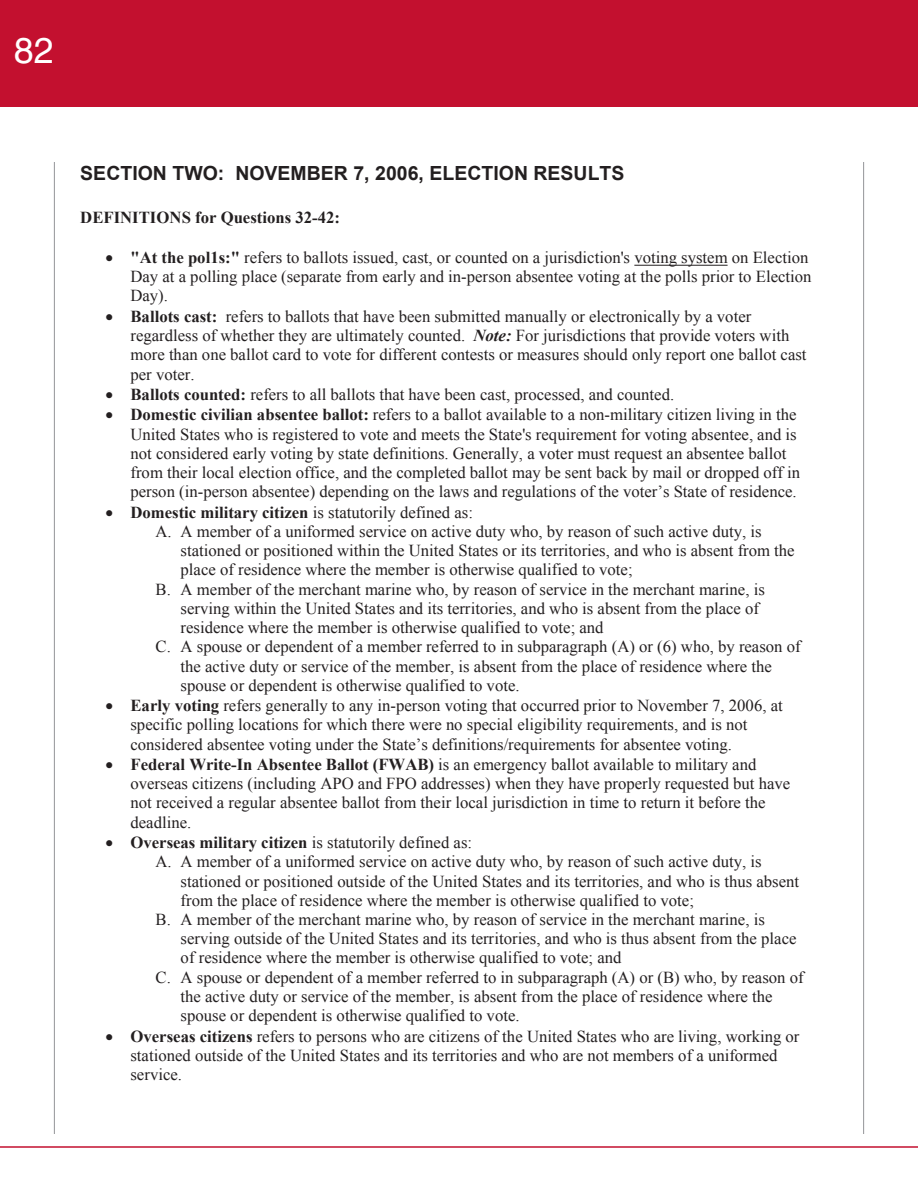
<style>
.page{position:relative;width:918px;height:1188px;background:#fff}
.page>*{position:absolute;margin:0;border:0;box-sizing:border-box;transform-origin:0 0}
.t1{font:36px "Helvetica";color:#fff}
.t2{font:700 19.5px "Arial";color:#231f20}
.t3{font:16.65px "Times New Roman";color:#231f20}
.t4{font:700 16.65px "Times New Roman";color:#231f20}
.s1{font-weight:700}
.s2{font-weight:700;font-style:italic}
.s3{font-weight:400}
</style>
<div class="page">
<div style="left:0;top:0;width:918px;height:107px;background:#c3102f"></div>
<hr style="left:54px;top:162px;width:1px;height:972px;background:#939598">
<hr style="left:863px;top:162px;width:1px;height:972px;background:#939598">
<hr style="left:0;top:1146px;width:918px;height:2px;background:#c3102f">
<hr style="left:634px;top:265px;width:94px;height:1px;background:#231f20">
<h1 class="t1" style="left:14px;top:30px;width:42px">82</h1>
<p class="t2" style="left:80px;top:161px;width:546px">SECTION TWO: NOVEMBER 7, 2006, ELECTION RESULTS</p>
<p class="t4" style="left:80px;top:206px;width:261px">DEFINITIONS for Questions 32-42:</p>
<p class="t3" style="left:130px;top:246px;width:680px"><span class="s1">"At the pol1s:"</span> refers to ballots issued, cast, or counted on a jurisdiction's voting system on Election</p>
<p class="t3" style="left:130px;top:265px;width:683px">Day at a polling place (separate from early and in-person absentee voting at the polls prior to Election</p>
<p class="t3" style="left:130px;top:285px;width:39px">Day).</p>
<p class="t3" style="left:130px;top:305px;width:622px"><span class="s1">Ballots cast:</span> refers to ballots that have been submitted manually or electronically by a voter</p>
<p class="t3" style="left:130px;top:324px;width:660px">regardless of whether they are ultimately counted. <span class="s2">Note:</span> For jurisdictions that provide voters with</p>
<p class="t3" style="left:130px;top:344px;width:678px">more than one ballot card to vote for different contests or measures should only report one ballot cast</p>
<p class="t3" style="left:130px;top:363px;width:66px">per voter.</p>
<p class="t3" style="left:130px;top:383px;width:545px"><span class="s1">Ballots counted:</span> refers to all ballots that have been cast, processed, and counted.</p>
<p class="t3" style="left:130px;top:404px;width:668px"><span class="s1">Domestic civilian absentee ballot:</span> refers to a ballot available to a non-military citizen living in the</p>
<p class="t3" style="left:130px;top:423px;width:668px">United States who is registered to vote and meets the State's requirement for voting absentee, and is</p>
<p class="t3" style="left:130px;top:442px;width:657px">not considered early voting by state definitions. Generally, a voter must request an absentee ballot</p>
<p class="t3" style="left:130px;top:461px;width:671px">from their local election office, and the completed ballot may be sent back by mail or dropped off in</p>
<p class="t3" style="left:130px;top:480px;width:668px">person (in-person absentee) depending on the laws and regulations of the voter’s State of residence.</p>
<p class="t4" style="left:130px;top:501px;width:344px">Domestic military citizen <span class="s3">is statutorily defined as:</span></p>
<p class="t3" style="left:156px;top:520px;width:608px">A. A member of a uniformed service on active duty who, by reason of such active duty, is</p>
<p class="t3" style="left:181px;top:539px;width:616px">stationed or positioned within the United States or its territories, and who is absent from the</p>
<p class="t3" style="left:181px;top:559px;width:454px">place of residence where the member is otherwise qualified to vote;</p>
<p class="t3" style="left:156px;top:578px;width:611px">B. A member of the merchant marine who, by reason of service in the merchant marine, is</p>
<p class="t3" style="left:181px;top:597px;width:580px">serving within the United States and its territories, and who is absent from the place of</p>
<p class="t3" style="left:181px;top:616px;width:425px">residence where the member is otherwise qualified to vote; and</p>
<p class="t3" style="left:156px;top:636px;width:647px">C. A spouse or dependent of a member referred to in subparagraph (A) or (6) who, by reason of</p>
<p class="t3" style="left:181px;top:655px;width:593px">the active duty or service of the member, is absent from the place of residence where the</p>
<p class="t3" style="left:181px;top:674px;width:340px">spouse or dependent is otherwise qualified to vote.</p>
<p class="t3" style="left:130px;top:694px;width:654px"><span class="s1">Early voting</span> refers generally to any in-person voting that occurred prior to November 7, 2006, at</p>
<p class="t3" style="left:130px;top:714px;width:619px">specific polling locations for which there were no special eligibility requirements, and is not</p>
<p class="t3" style="left:130px;top:733px;width:603px">considered absentee voting under the State’s definitions/requirements for absentee voting.</p>
<p class="t3" style="left:130px;top:753px;width:628px"><span class="s1">Federal Write-In Absentee Ballot (FWAB)</span> is an emergency ballot available to military and</p>
<p class="t3" style="left:130px;top:772px;width:661px">overseas citizens (including APO and FPO addresses) when they have properly requested but have</p>
<p class="t3" style="left:130px;top:792px;width:637px">not received a regular absentee ballot from their local jurisdiction in time to return it before the</p>
<p class="t3" style="left:130px;top:811px;width:62px">deadline.</p>
<p class="t4" style="left:130px;top:831px;width:343px">Overseas military citizen <span class="s3">is statutorily defined as:</span></p>
<p class="t3" style="left:156px;top:851px;width:608px">A. A member of a uniformed service on active duty who, by reason of such active duty, is</p>
<p class="t3" style="left:181px;top:870px;width:620px">stationed or positioned outside of the United States and its territories, and who is thus absent</p>
<p class="t3" style="left:181px;top:889px;width:515px">from the place of residence where the member is otherwise qualified to vote;</p>
<p class="t3" style="left:156px;top:908px;width:611px">B. A member of the merchant marine who, by reason of service in the merchant marine, is</p>
<p class="t3" style="left:181px;top:927px;width:617px">serving outside of the United States and its territories, and who is thus absent from the place</p>
<p class="t3" style="left:181px;top:947px;width:442px">of residence where the member is otherwise qualified to vote; and</p>
<p class="t3" style="left:156px;top:966px;width:650px">C. A spouse or dependent of a member referred to in subparagraph (A) or (B) who, by reason of</p>
<p class="t3" style="left:181px;top:985px;width:593px">the active duty or service of the member, is absent from the place of residence where the</p>
<p class="t3" style="left:181px;top:1004px;width:340px">spouse or dependent is otherwise qualified to vote.</p>
<p class="t3" style="left:130px;top:1025px;width:671px"><span class="s1">Overseas citizens</span> refers to persons who are citizens of the United States who are living, working or</p>
<p class="t3" style="left:130px;top:1044px;width:649px">stationed outside of the United States and its territories and who are not members of a uniformed</p>
<p class="t3" style="left:130px;top:1063px;width:53px">service.</p>
</div>
